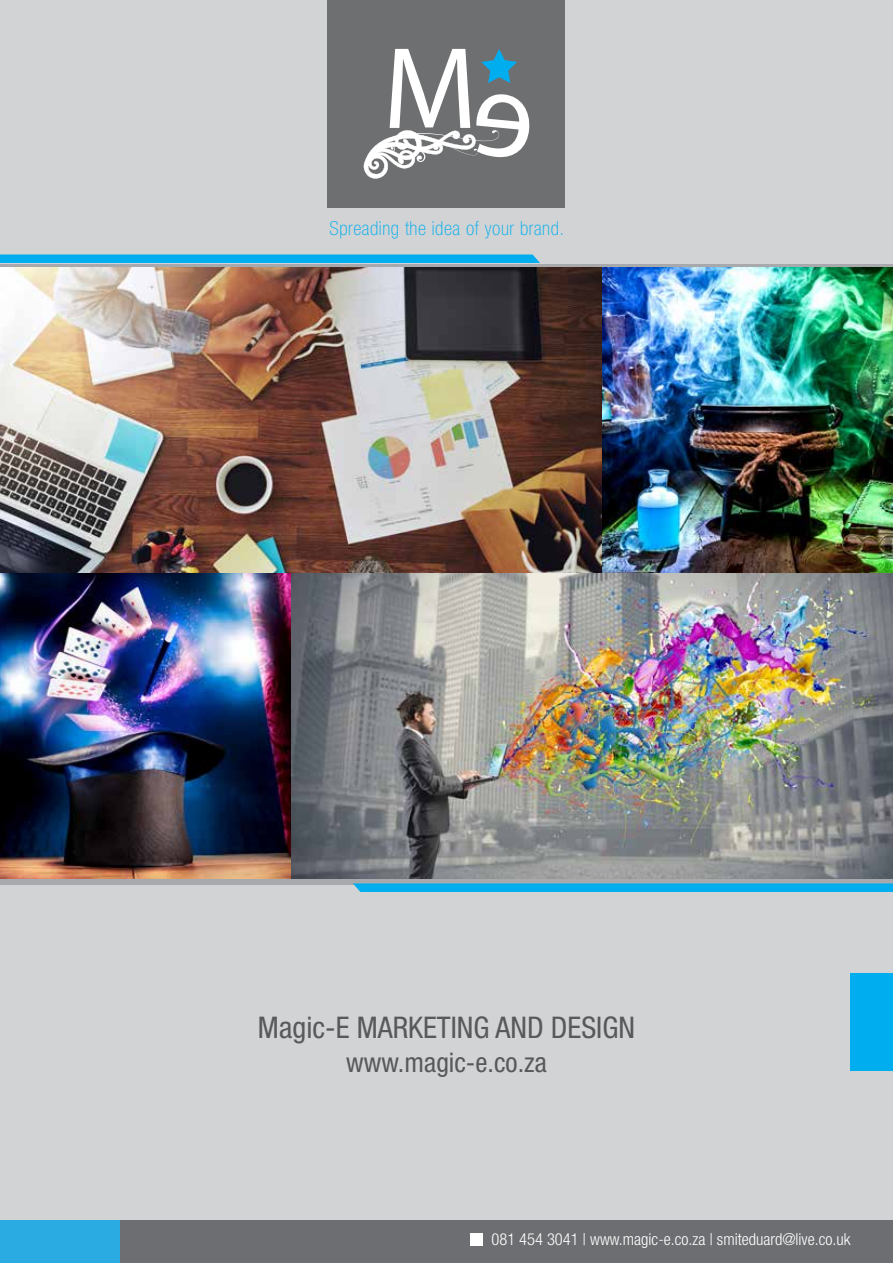
<style>
.page{position:relative;width:893px;height:1263px;background:#d1d3d4}
.page>*{position:absolute;margin:0;border:0;box-sizing:border-box;transform-origin:0 0}
.t1{font:condensed 29.85px "Helvetica Neue LT Std";color:#58595b}
.t2{font:condensed 27.15px "Helvetica Neue LT Std";color:#58595b}
.t3{font:100 condensed 19.5px "Helvetica Neue LT Std";letter-spacing:.03em;color:#00aeef}
.t4{font:300 condensed 16.5px "Helvetica Neue LT Std";color:#fff}
</style>
<div class="page">
<div style="left:328px;top:0;width:237px;height:207px;background:#6d6f71"></div>
<svg style="left:364px;top:49px;width:166px;height:130px"></svg>
<div style="left:850px;top:974px;width:43px;height:97px;background:#00aeef"></div>
<img style="left:0;top:268px;width:893px;height:610px">
<svg style="left:0;top:254px;width:540px;height:9px"></svg>
<svg style="left:353px;top:883px;width:540px;height:9px"></svg>
<div style="left:119px;top:1220px;width:774px;height:43px;background:#6d6e71"></div>
<div style="left:0;top:1220px;width:119px;height:43px;background:#2aace2"></div>
<div style="left:470px;top:1233px;width:12px;height:12px;background:#fff"></div>
<p class="t3" style="left:329px;top:217px;width:236px">Spreading the idea of your brand.</p>
<h1 class="t1" style="left:258px;top:1010px;width:378px">Magic-E MARKETING AND DESIGN</h1>
<h2 class="t2" style="left:346px;top:1046px;width:202px">www.magic-e.co.za</h2>
<p class="t4" style="left:492px;top:1230px;width:360px">081 454 3041 | www.magic-e.co.za | smiteduard@live.co.uk</p>
</div>
